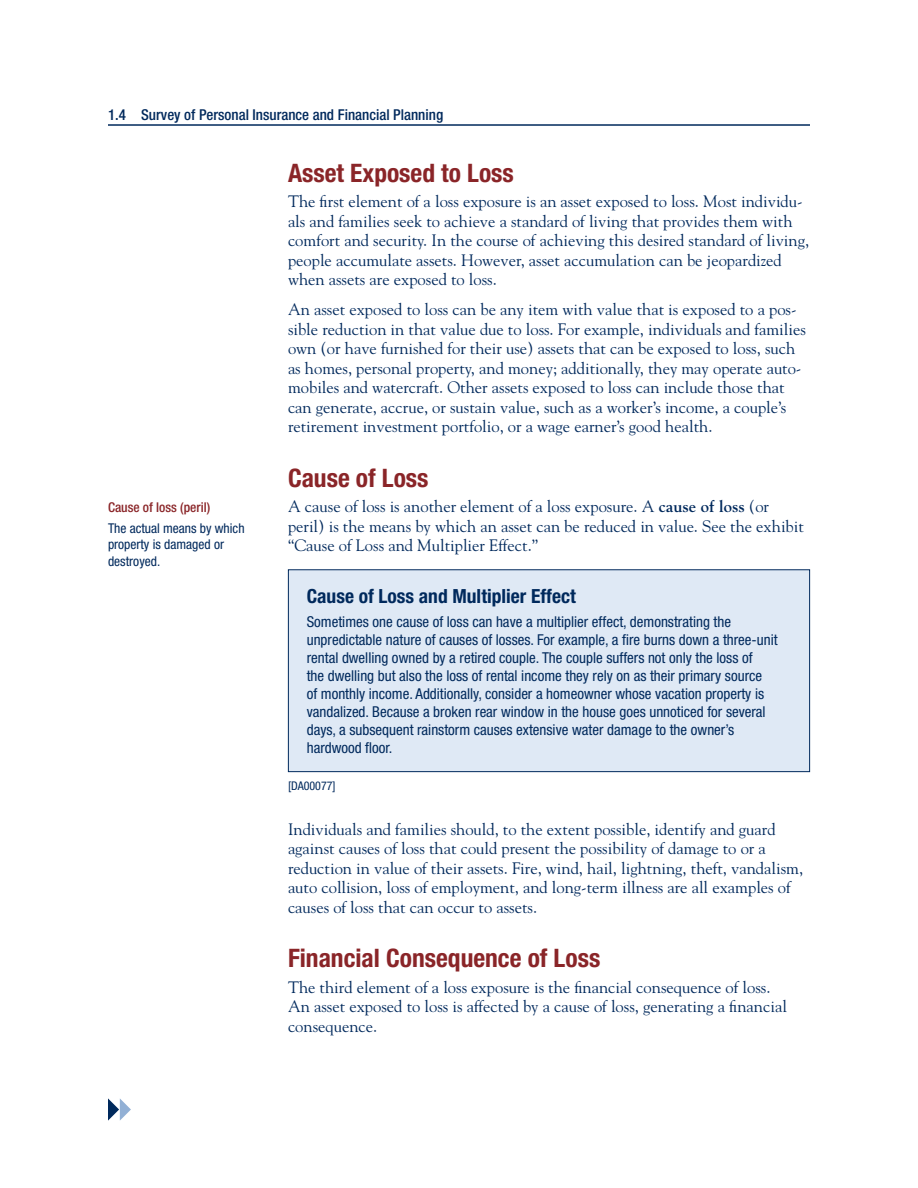
<style>
.page{position:relative;width:918px;height:1188px;background:#fff}
.page>*{position:absolute;margin:0;border:0;box-sizing:border-box;transform-origin:0 0}
.t1{font:700 condensed 25.5px "Helvetica Neue";color:#8a2528}
.t2{font:700 condensed 19.5px "Helvetica Neue";color:#00295c}
.t3{font:16.5px/19.5px "Goudy";color:#00295c}
.t4{font:condensed 15px/18px "Helvetica Neue";color:#00295c}
.t5{font:500 condensed 15px "Helvetica Neue";color:#00295c}
.t6{font:condensed 13.5px/16.5px "Helvetica Neue";color:#00295c}
.t7{font:500 condensed 13.5px "Helvetica Neue";color:#8a2528}
.t8{font:condensed 12px "Helvetica Neue";color:#00295c}
.s1{font-weight:700}
</style>
<div class="page">
<hr style="left:108px;top:124px;width:702px;height:2px;background:#00295c">
<svg style="left:108px;top:1098px;width:23px;height:23px"></svg>
<div style="left:288px;top:570px;width:522px;height:202px;background:#dfe9f5"></div>
<div style="left:288px;top:569px;width:522px;height:203px;border:1px solid #00295c"></div>
<p class="t5" style="left:108px;top:105px;width:337px">1.4 Survey of Personal Insurance and Financial Planning</p>
<p class="t7" style="left:108px;top:499px;width:104px">Cause of loss (peril)</p>
<p class="t6" style="left:108px;top:520px;width:138px">The actual means by which property is damaged or destroyed.</p>
<h1 class="t1" style="left:288px;top:157px;width:227px">Asset Exposed to Loss</h1>
<p class="t3" style="left:288px;top:191px;width:523px">The first element of a loss exposure is an asset exposed to loss. Most individu&shy;als and families seek to achieve a standard of living that provides them with comfort and security. In the course of achieving this desired standard of living, people accumulate assets. However, asset accumulation can be jeopardized when assets are exposed to loss.</p>
<p class="t3" style="left:288px;top:299px;width:519px">An asset exposed to loss can be any item with value that is exposed to a pos&shy;sible reduction in that value due to loss. For example, individuals and families own (or have furnished for their use) assets that can be exposed to loss, such as homes, personal property, and money; additionally, they may operate auto&shy;mobiles and watercraft. Other assets exposed to loss can include those that can generate, accrue, or sustain value, such as a worker’s income, a couple’s retirement investment portfolio, or a wage earner’s good health.</p>
<h1 class="t1" style="left:288px;top:462px;width:142px">Cause of Loss</h1>
<p class="t3" style="left:288px;top:496px;width:517px">A cause of loss is another element of a loss exposure. A <span class="s1">cause of loss</span> (or peril) is the means by which an asset can be reduced in value. See the exhibit “Cause of Loss and Multiplier Effect.”</p>
<p class="t2" style="left:307px;top:585px;width:271px">Cause of Loss and Multiplier Effect</p>
<p class="t4" style="left:307px;top:613px;width:472px">Sometimes one cause of loss can have a multiplier effect, demonstrating the unpredictable nature of causes of losses. For example, a fire burns down a three-unit rental dwelling owned by a retired couple. The couple suffers not only the loss of<br>the dwelling but also the loss of rental income they rely on as their primary source<br>of monthly income. Additionally, consider a homeowner whose vacation property is vandalized. Because a broken rear window in the house goes unnoticed for several days, a subsequent rainstorm causes extensive water damage to the owner’s hardwood floor.</p>
<p class="t8" style="left:288px;top:779px;width:49px">[DA00077]</p>
<p class="t3" style="left:288px;top:819px;width:517px">Individuals and families should, to the extent possible, identify and guard against causes of loss that could present the possibility of damage to or a reduction in value of their assets. Fire, wind, hail, lightning, theft, vandalism, auto collision, loss of employment, and long-term illness are all examples of causes of loss that can occur to assets.</p>
<h1 class="t1" style="left:288px;top:943px;width:314px">Financial Consequence of Loss</h1>
<p class="t3" style="left:288px;top:977px;width:500px">The third element of a loss exposure is the financial consequence of loss.<br>An asset exposed to loss is affected by a cause of loss, generating a financial consequence.</p>
</div>
